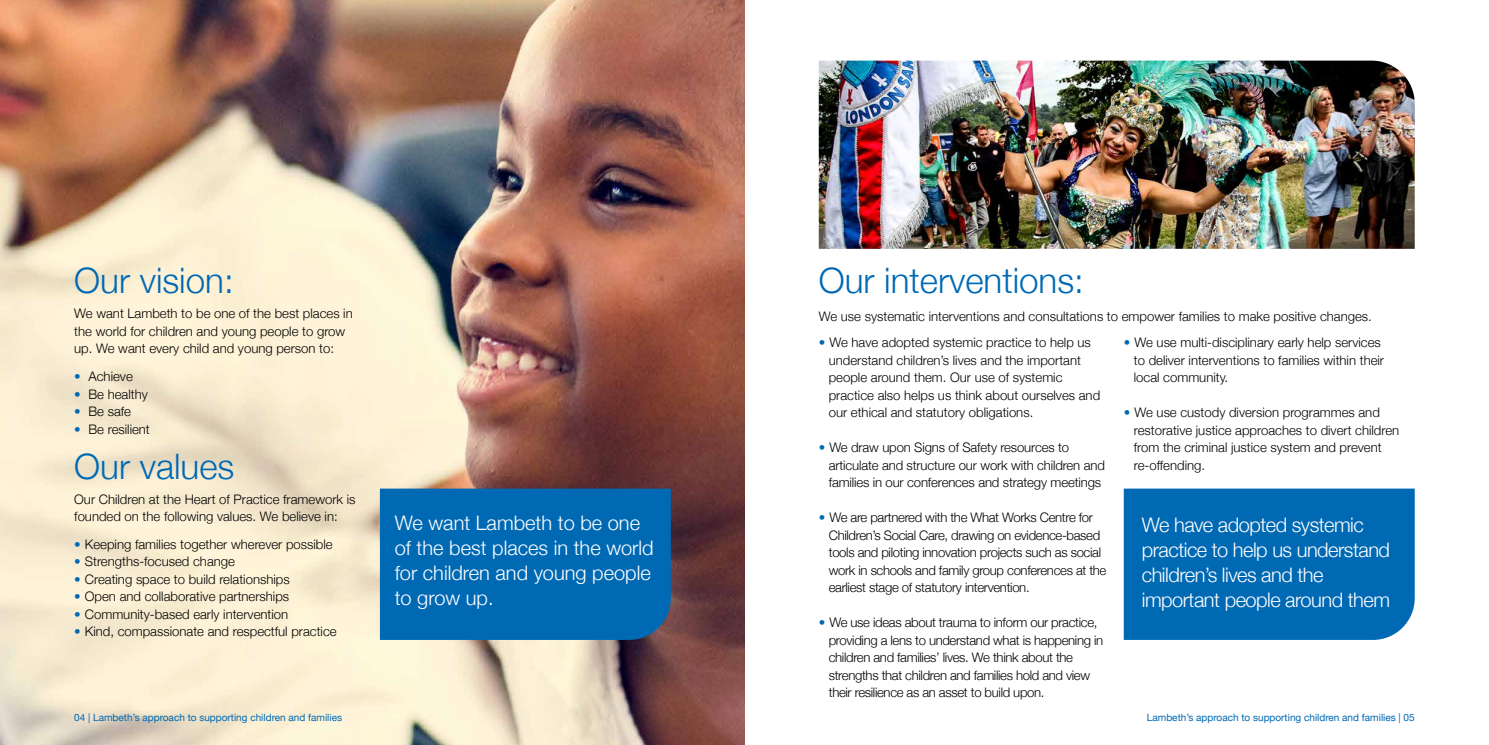
<style>
.page{position:relative;width:1489px;height:745px;background:#fff}
.page>*{position:absolute;margin:0;border:0;box-sizing:border-box;transform-origin:0 0}
.t1{font:300 35px "Helvetica Neue";color:#0069b4}
.t2{font:300 20px/25px "Helvetica Neue";letter-spacing:-.025em;color:#fff}
.t3{font:300 20px/25px "Helvetica Neue";color:#fff}
.t4{font:300 13.12px/17.5px "Helvetica Neue";color:#000}
.t5{font:300 13.12px/17.5px "Helvetica Neue";letter-spacing:-.025em;color:#000}
.t6{font:10px "Helvetica Neue";color:#0069b4}
.s1{color:#0069b4}
</style>
<div class="page">
<img style="left:0;top:0;width:744px;height:744px">
<img style="left:818px;top:61px;width:596px;height:188px">
<div style="left:1123px;top:488px;width:291px;height:151px;background:#0069b4"></div>
<div style="left:380px;top:488px;width:291px;height:151px;background:#0069b4"></div>
<h1 class="t1" style="left:74px;top:252px;width:161px">Our vision:</h1>
<p class="t4" style="left:74px;top:304px;width:280px">We want Lambeth to be one of the best places in the world for children and young people to grow up. We want every child and young person to:</p>
<p class="t4" style="left:74px;top:366px;width:60px"><span class="s1">•</span> Achieve</p>
<p class="t4" style="left:74px;top:384px;width:75px"><span class="s1">•</span> Be healthy</p>
<p class="t4" style="left:74px;top:401px;width:58px"><span class="s1">•</span> Be safe</p>
<p class="t4" style="left:74px;top:419px;width:77px"><span class="s1">•</span> Be resilient</p>
<h1 class="t1" style="left:74px;top:437px;width:162px">Our values</h1>
<p class="t4" style="left:74px;top:489px;width:283px">Our Children at the Heart of Practice framework is founded on the following values. We believe in:</p>
<p class="t4" style="left:74px;top:534px;width:260px"><span class="s1">•</span> Keeping families together wherever possible</p>
<p class="t4" style="left:74px;top:551px;width:162px"><span class="s1">•</span> Strengths-focused change</p>
<p class="t4" style="left:74px;top:569px;width:217px"><span class="s1">•</span> Creating space to build relationships</p>
<p class="t4" style="left:74px;top:586px;width:216px"><span class="s1">•</span> Open and collaborative partnerships</p>
<p class="t4" style="left:74px;top:604px;width:215px"><span class="s1">•</span> Community-based early intervention</p>
<p class="t4" style="left:74px;top:621px;width:264px"><span class="s1">•</span> Kind, compassionate and respectful practice</p>
<h2 class="t3" style="left:395px;top:509px;width:260px">We want Lambeth to be one of the best places in the world for children and young people to grow up.</h2>
<h1 class="t1" style="left:818px;top:252px;width:267px">Our interventions:</h1>
<p class="t4" style="left:818px;top:306px;width:554px">We use systematic interventions and consultations to empower families to make positive changes.</p>
<p class="t4" style="left:828px;top:332px;width:273px;text-indent:-10px"><span class="s1">•</span> We have adopted systemic practice to help us understand children’s lives and the important people around them. Our use of systemic practice also helps us think about ourselves and our ethical and statutory obligations.</p>
<p class="t4" style="left:828px;top:437px;width:277px;text-indent:-10px"><span class="s1">•</span> We draw upon Signs of Safety resources to articulate and structure our work with children and families in our conferences and strategy meetings</p>
<p class="t5" style="left:828px;top:507px;width:279px;text-indent:-10px"><span class="s1">•</span> We are partnered with the What Works Centre for Children’s Social Care, drawing on evidence-based tools and piloting innovation projects such as social work in schools and family group conferences at the earliest stage of statutory intervention.</p>
<p class="t5" style="left:828px;top:612px;width:276px;text-indent:-10px"><span class="s1">•</span> We use ideas about trauma to inform our practice, providing a lens to understand what is happening in children and families’ lives. We think about the strengths that children and families hold and view their resilience as an asset to build upon.</p>
<p class="t4" style="left:1133px;top:332px;width:252px;text-indent:-10px"><span class="s1">•</span> We use multi-disciplinary early help services to deliver interventions to families within their local community.</p>
<p class="t4" style="left:1133px;top:402px;width:267px;text-indent:-10px"><span class="s1">•</span> We use custody diversion programmes and restorative justice approaches to divert children from the criminal justice system and prevent re-offending.</p>
<h2 class="t2" style="left:1141px;top:510px;width:250px">We have adopted systemic practice to help us understand children’s lives and the important people around them</h2>
<p class="t6" style="left:74px;top:709px;width:269px">04 | Lambeth’s approach to supporting children and families</p>
<p class="t6" style="left:1146px;top:709px;width:269px">Lambeth’s approach to supporting children and families | 05</p>
</div>
